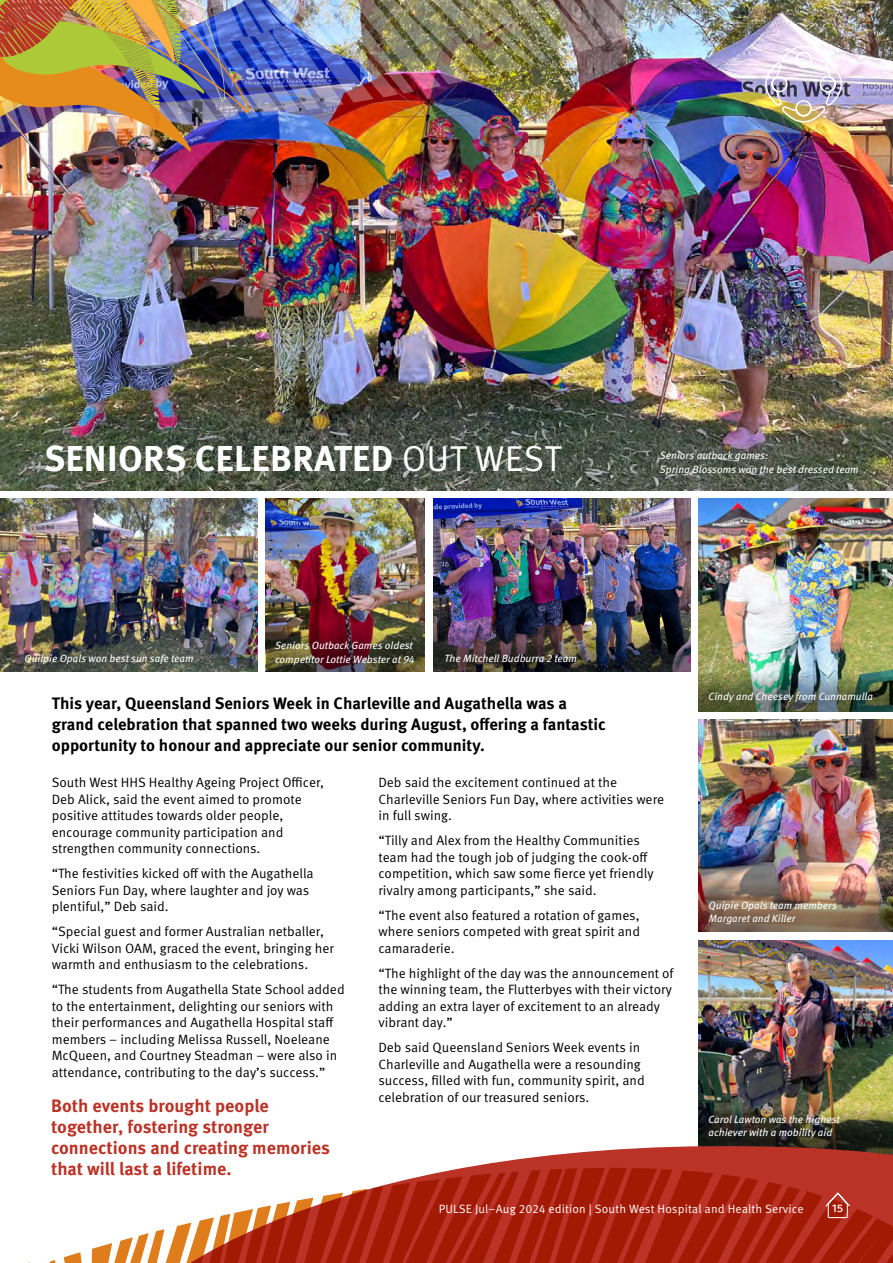
<style>
.page{position:relative;width:893px;height:1263px;background:#fff}
.page>*{position:absolute;margin:0;border:0;box-sizing:border-box;transform-origin:0 0}
.t1{font:700 36px "Meta Pro";letter-spacing:.01em;color:#fff}
.t2{font:700 18px/21px "Meta Pro";color:#ba3326}
.t3{font:700 16.5px/21px "Meta Pro";color:#000}
.t4{font:13.5px/16.5px "Meta Pro";color:#000}
.t5{font:12px "Meta Pro";letter-spacing:.01em;color:#fff}
.t6{font:500 12px "Baloo 2";color:#fff}
.t7{font:italic 10.5px/13.5px "Meta Pro";color:#fff}
.s1{font-weight:400}
</style>
<div class="page">
<img style="left:0;top:174px;width:893px;height:316px">
<img style="left:699px;top:940px;width:194px;height:167px">
<img style="left:699px;top:720px;width:194px;height:163px">
<img style="left:698px;top:883px;width:195px;height:49px">
<img style="left:698px;top:1107px;width:195px;height:24px">
<img style="left:0;top:499px;width:257px;height:173px">
<img style="left:433px;top:499px;width:257px;height:173px">
<img style="left:266px;top:499px;width:158px;height:124px">
<img style="left:699px;top:499px;width:194px;height:173px">
<img style="left:698px;top:672px;width:195px;height:39px">
<img style="left:266px;top:623px;width:158px;height:49px">
<img style="left:434px;top:623px;width:257px;height:49px">
<svg style="left:463px;top:1131px;width:430px;height:37px"></svg>
<svg style="left:452px;top:1168px;width:441px;height:95px;background:#ab2311"></svg>
<svg style="left:29px;top:1170px;width:512px;height:93px"></svg>
<img style="left:0;top:0;width:893px;height:174px">
<svg style="left:823px;top:1192px;width:34px;height:27px"></svg>
<h1 class="t1" style="left:44px;top:436px;width:519px">SENIORS CELEBRATED <span class="s1">OUT WEST</span></h1>
<p class="t7" style="left:660px;top:449px;width:200px">Seniors outback games:<br>Spring Blossoms won the best dressed team</p>
<p class="t7" style="left:24px;top:652px;width:171px">Quilpie Opals won best sun safe team</p>
<p class="t7" style="left:275px;top:639px;width:141px">Seniors Outback Games oldest competitor Lottie Webster at 94</p>
<p class="t7" style="left:445px;top:652px;width:134px">The Mitchell Budburra 2 team</p>
<p class="t3" style="left:52px;top:694px;width:555px">This year, Queensland Seniors Week in Charleville and Augathella was a grand celebration that spanned two weeks during August, offering a fantastic opportunity to honour and appreciate our senior community.</p>
<p class="t7" style="left:709px;top:690px;width:166px">Cindy and Cheesey from Cunnamulla</p>
<p class="t4" style="left:52px;top:774px;width:274px">South West HHS Healthy Ageing Project Officer, Deb Alick, said the event aimed to promote positive attitudes towards older people, encourage community participation and strengthen community connections.</p>
<p class="t4" style="left:52px;top:865px;width:263px">“The festivities kicked off with the Augathella<br>Seniors Fun Day, where laughter and joy was plentiful,” Deb said.</p>
<p class="t4" style="left:52px;top:923px;width:284px">“Special guest and former Australian netballer,<br>Vicki Wilson OAM, graced the event, bringing her warmth and enthusiasm to the celebrations.</p>
<p class="t4" style="left:52px;top:981px;width:294px">“The students from Augathella State School added to the entertainment, delighting our seniors with their performances and Augathella Hospital staff members – including Melissa Russell, Noeleane McQueen, and Courtney Steadman – were also in attendance, contributing to the day’s success.”</p>
<h2 class="t2" style="left:51px;top:1096px;width:280px">Both events brought people together, fostering stronger connections and creating memories that will last a lifetime.</h2>
<p class="t4" style="left:378px;top:774px;width:287px">Deb said the excitement continued at the<br>Charleville Seniors Fun Day, where activities were in full swing.</p>
<p class="t4" style="left:378px;top:832px;width:277px">“Tilly and Alex from the Healthy Communities team had the tough job of judging the cook-off competition, which saw some fierce yet friendly rivalry among participants,” she said.</p>
<p class="t4" style="left:378px;top:907px;width:263px;text-align:justify">“The event also featured a rotation of games, where seniors competed with great spirit and camaraderie.</p>
<p class="t4" style="left:378px;top:965px;width:297px">“The highlight of the day was the announcement of the winning team, the Flutterbyes with their victory adding an extra layer of excitement to an already vibrant day.”</p>
<p class="t4" style="left:378px;top:1039px;width:268px">Deb said Queensland Seniors Week events in Charleville and Augathella were a resounding success, filled with fun, community spirit, and celebration of our treasured seniors.</p>
<p class="t7" style="left:709px;top:898px;width:130px">Quipie Opals team members<br>Margaret and Killer</p>
<p class="t7" style="left:709px;top:1112px;width:133px">Carol Lawton was the highest achiever with a mobility aid</p>
<p class="t5" style="left:439px;top:1201px;width:366px">PULSE Jul–Aug 2024 edition | South West Hospital and Health Service</p>
<p class="t6" style="left:832px;top:1199px;width:12px">15</p>
</div>
